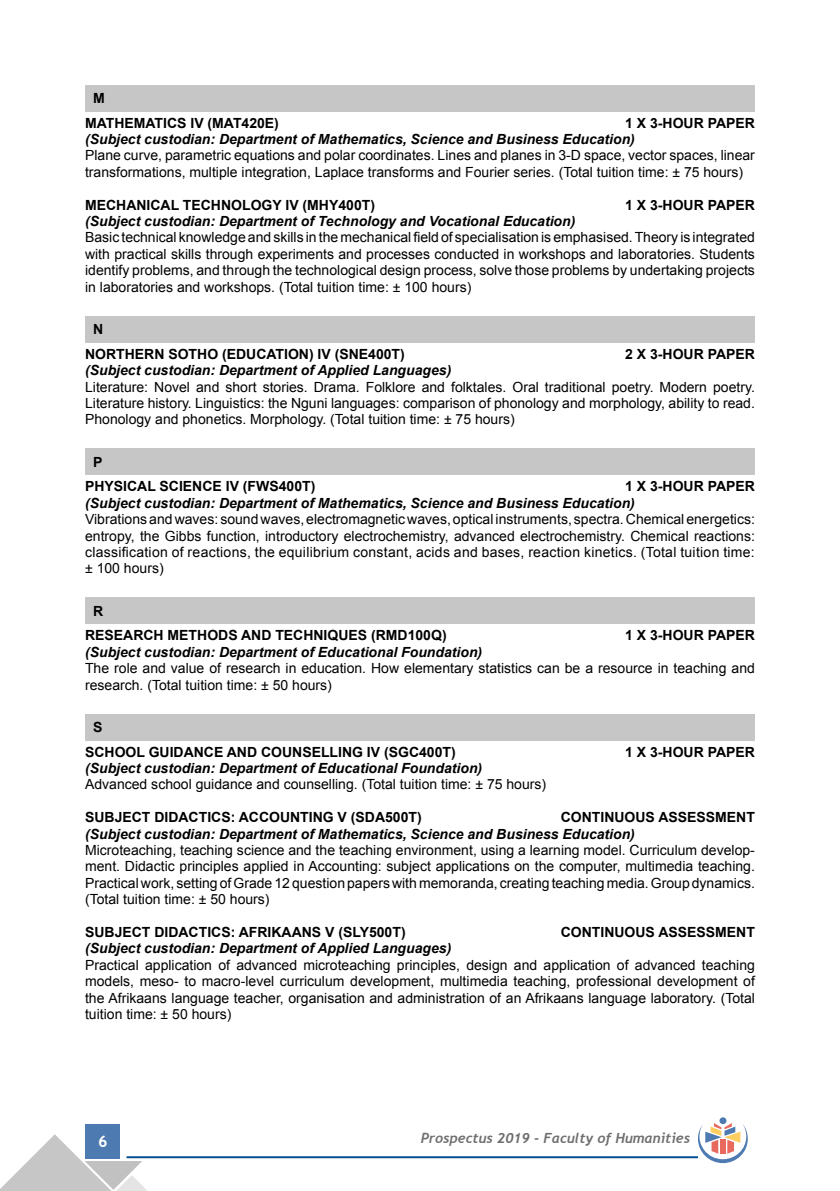
<style>
.page{position:relative;width:840px;height:1191px;background:#fff}
.page>*{position:absolute;margin:0;border:0;box-sizing:border-box;transform-origin:0 0}
.t1{font:700 16px "Trebuchet MS";color:#fff}
.t2{font:14px/16.4px "Arial";color:#000;text-align:justify}
.t3{font:italic 700 14px "Arial";color:#000}
.t4{font:700 14px/24.4px "Arial";color:#000}
.t5{font:italic 700 14px "Trebuchet";color:#706f6f}
</style>
<div class="page">
<div style="left:86px;top:1124px;width:34px;height:34px;background:#4c7ab1"></div>
<hr style="left:126px;top:1156px;width:571px;height:2px;background:#005092">
<svg style="left:0;top:1134px;width:148px;height:57px"></svg>
<div style="left:719px;top:1117px;width:7px;height:7px;background:#4c7ab1;border-radius:50%"></div>
<svg style="left:697px;top:1123px;width:50px;height:40px"></svg>
<div style="left:85px;top:85px;width:669px;height:26px;background:#c6c6c6"></div>
<div style="left:85px;top:316px;width:669px;height:26px;background:#c6c6c6"></div>
<div style="left:85px;top:449px;width:669px;height:26px;background:#c6c6c6"></div>
<div style="left:85px;top:598px;width:669px;height:26px;background:#c6c6c6"></div>
<div style="left:85px;top:714px;width:669px;height:26px;background:#c6c6c6"></div>
<p class="t4" style="left:85px;top:86px;width:195px;text-indent:8px">M<br>MATHEMATICS IV (MAT420E)</p>
<p class="t4" style="left:624px;top:111px;width:131px">1 X 3-HOUR PAPER</p>
<p class="t3" style="left:85px;top:130px;width:551px">(Subject custodian: Department of Mathematics, Science and Business Education)</p>
<p class="t2" style="left:85px;top:147px;width:671px">Plane curve, parametric equations and polar coordinates. Lines and planes in 3-D space, vector spaces, linear transformations, multiple integration, Laplace transforms and Fourier series. (Total tuition time: ± 75 hours)</p>
<p class="t4" style="left:85px;top:193px;width:291px">MECHANICAL TECHNOLOGY IV (MHY400T)</p>
<p class="t4" style="left:624px;top:193px;width:131px">1 X 3-HOUR PAPER</p>
<p class="t3" style="left:85px;top:212px;width:491px">(Subject custodian: Department of Technology and Vocational Education)</p>
<p class="t2" style="left:85px;top:229px;width:671px">Basic technical knowledge and skills in the mechanical field of specialisation is emphasised. Theory is integrated with practical skills through experiments and processes conducted in workshops and laboratories. Students identify problems, and through the technological design process, solve those problems by undertaking projects in laboratories and workshops. (Total tuition time: ± 100 hours)</p>
<p class="t4" style="left:85px;top:317px;width:321px;text-indent:8px">N<br>NORTHERN SOTHO (EDUCATION) IV (SNE400T)</p>
<p class="t4" style="left:624px;top:342px;width:131px">2 X 3-HOUR PAPER</p>
<p class="t3" style="left:85px;top:361px;width:367px">(Subject custodian: Department of Applied Languages)</p>
<p class="t2" style="left:85px;top:378px;width:671px">Literature: Novel and short stories. Drama. Folklore and folktales. Oral traditional poetry. Modern poetry.<br>Literature history. Linguistics: the Nguni languages: comparison of phonology and morphology, ability to read.<br>Phonology and phonetics. Morphology. (Total tuition time: ± 75 hours)</p>
<p class="t4" style="left:85px;top:450px;width:232px;text-indent:8px">P<br>PHYSICAL SCIENCE IV (FWS400T)</p>
<p class="t4" style="left:624px;top:474px;width:131px">1 X 3-HOUR PAPER</p>
<p class="t3" style="left:85px;top:493px;width:551px">(Subject custodian: Department of Mathematics, Science and Business Education)</p>
<p class="t2" style="left:85px;top:511px;width:671px">Vibrations and waves: sound waves, electromagnetic waves, optical instruments, spectra. Chemical energetics: entropy, the Gibbs function, introductory electrochemistry, advanced electrochemistry. Chemical reactions: classification of reactions, the equilibrium constant, acids and bases, reaction kinetics. (Total tuition time: ± 100 hours)</p>
<p class="t4" style="left:85px;top:599px;width:363px;text-indent:8px">R<br>RESEARCH METHODS AND TECHNIQUES (RMD100Q)</p>
<p class="t4" style="left:624px;top:623px;width:131px">1 X 3-HOUR PAPER</p>
<p class="t3" style="left:85px;top:642px;width:398px">(Subject custodian: Department of Educational Foundation)</p>
<p class="t2" style="left:85px;top:660px;width:671px">The role and value of research in education. How elementary statistics can be a resource in teaching and research. (Total tuition time: ± 50 hours)</p>
<p class="t4" style="left:85px;top:715px;width:372px;text-indent:8px">S<br>SCHOOL GUIDANCE AND COUNSELLING IV (SGC400T)</p>
<p class="t4" style="left:624px;top:739px;width:131px">1 X 3-HOUR PAPER</p>
<p class="t3" style="left:85px;top:759px;width:398px">(Subject custodian: Department of Educational Foundation)</p>
<p class="t2" style="left:85px;top:776px;width:462px">Advanced school guidance and counselling. (Total tuition time: ± 75 hours)</p>
<p class="t4" style="left:85px;top:805px;width:338px">SUBJECT DIDACTICS: ACCOUNTING V (SDA500T)</p>
<p class="t4" style="left:560px;top:805px;width:195px">CONTINUOUS ASSESSMENT</p>
<p class="t3" style="left:85px;top:824px;width:551px">(Subject custodian: Department of Mathematics, Science and Business Education)</p>
<p class="t2" style="left:85px;top:842px;width:671px">Microteaching, teaching science and the teaching environment, using a learning model. Curriculum develop&shy;ment. Didactic principles applied in Accounting: subject applications on the computer, multimedia teaching.<br>Practical work, setting of Grade 12 question papers with memoranda, creating teaching media. Group dynamics. (Total tuition time: ± 50 hours)</p>
<p class="t4" style="left:85px;top:920px;width:322px">SUBJECT DIDACTICS: AFRIKAANS V (SLY500T)</p>
<p class="t4" style="left:560px;top:920px;width:195px">CONTINUOUS ASSESSMENT</p>
<p class="t3" style="left:85px;top:939px;width:367px">(Subject custodian: Department of Applied Languages)</p>
<p class="t2" style="left:85px;top:956px;width:671px">Practical application of advanced microteaching principles, design and application of advanced teaching models, meso- to macro-level curriculum development, multimedia teaching, professional development of the Afrikaans language teacher, organisation and administration of an Afrikaans language laboratory. (Total tuition time: ± 50 hours)</p>
<p class="t1" style="left:98px;top:1131px;width:11px">6</p>
<p class="t5" style="left:420px;top:1129px;width:271px">Prospectus 2019 - Faculty of Humanities</p>
</div>
